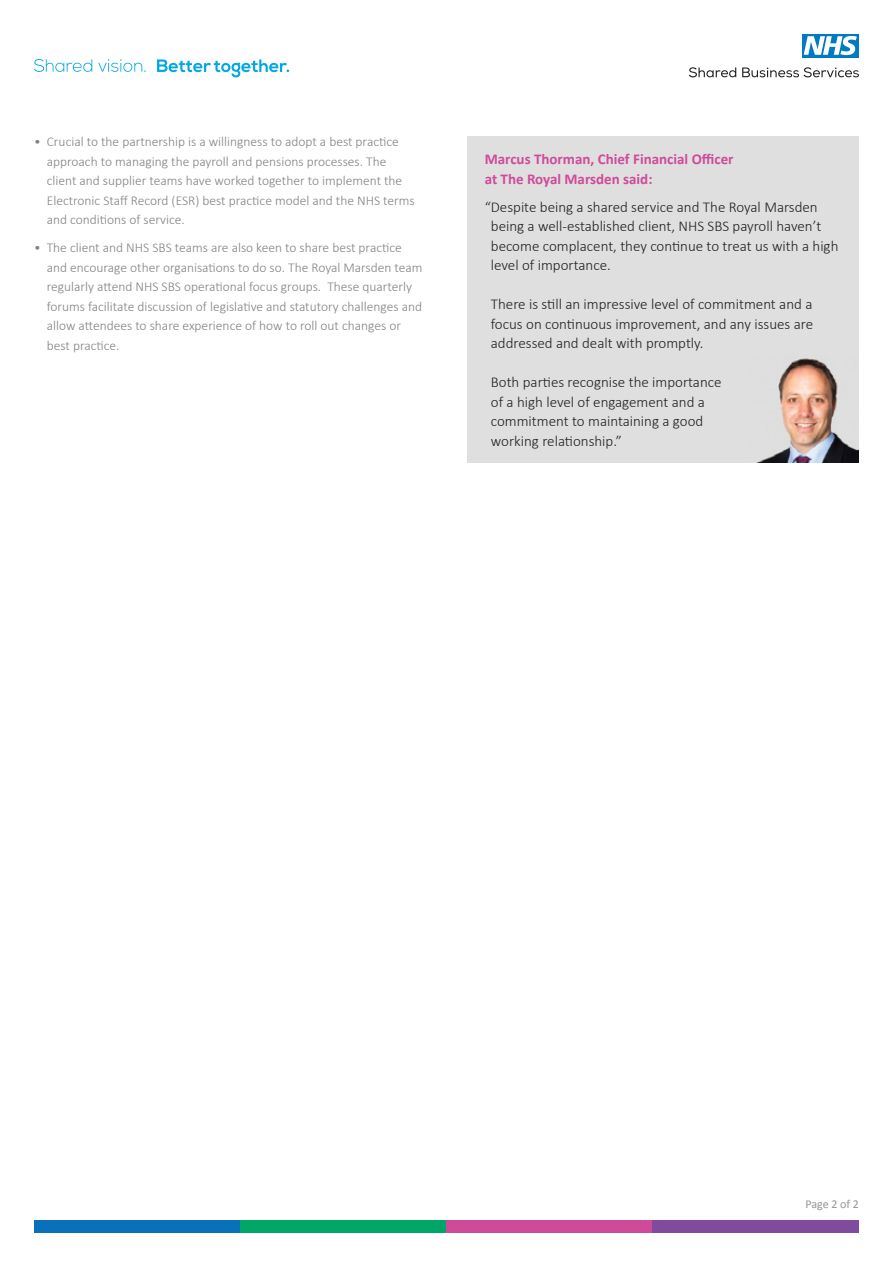
<style>
.page{position:relative;width:893px;height:1263px;background:#fff}
.page>*{position:absolute;margin:0;border:0;box-sizing:border-box;transform-origin:0 0}
.t1{font:300 15px/19.5px "Calibri";color:#231f20}
.t2{font:700 15px/19.5px "Calibri";color:#d04a9a}
.t3{font:300 13.5px/19.5px "Calibri";color:#808285}
.t4{font:12px "Calibri";letter-spacing:-.005em;color:#939598}
</style>
<div class="page">
<div style="left:468px;top:136px;width:391px;height:327px;background:#dfdfdf"></div>
<img style="left:756px;top:358px;width:103px;height:105px">
<div style="left:802px;top:34px;width:57px;height:23px;background:#007ac2"></div>
<svg style="left:804px;top:36px;width:53px;height:19px"></svg>
<svg style="left:689px;top:67px;width:47px;height:10px"></svg>
<svg style="left:742px;top:67px;width:117px;height:10px"></svg>
<svg style="left:34px;top:59px;width:58px;height:13px"></svg>
<svg style="left:98px;top:59px;width:48px;height:13px"></svg>
<svg style="left:157px;top:59px;width:132px;height:18px"></svg>
<div style="left:34px;top:1220px;width:206px;height:13px;background:#0970b9"></div>
<div style="left:240px;top:1220px;width:206px;height:13px;background:#00a668"></div>
<div style="left:446px;top:1220px;width:207px;height:13px;background:#d04a9a"></div>
<div style="left:653px;top:1220px;width:206px;height:13px;background:#804b9d"></div>
<p class="t3" style="left:47px;top:131px;width:369px;text-indent:-13px">• Crucial to the partnership is a willingness to adopt a best practice approach to managing the payroll and pensions processes. The client and supplier teams have worked together to implement the Electronic Staff Record (ESR) best practice model and the NHS terms and conditions of service.</p>
<p class="t3" style="left:47px;top:237px;width:377px;text-indent:-13px">• The client and NHS SBS teams are also keen to share best practice and encourage other organisations to do so. The Royal Marsden team regularly attend NHS SBS operational focus groups. These quarterly forums facilitate discussion of legislative and statutory challenges and allow attendees to share experience of how to roll out changes or best practice.</p>
<p class="t2" style="left:485px;top:150px;width:250px">Marcus Thorman, Chief Financial Officer at The Royal Marsden said:</p>
<p class="t1" style="left:491px;top:196px;width:349px;text-indent:-6px">“Despite being a shared service and The Royal Marsden being a well-established client, NHS SBS payroll haven’t become complacent, they continue to treat us with a high level of importance.</p>
<p class="t1" style="left:491px;top:294px;width:324px;text-align:justify">There is still an impressive level of commitment and a focus on continuous improvement, and any issues are addressed and dealt with promptly.</p>
<p class="t1" style="left:491px;top:372px;width:232px">Both parties recognise the importance of a high level of engagement and a commitment to maintaining a good working relationship.”</p>
<p class="t4" style="left:805px;top:1196px;width:55px">Page 2 of 2</p>
</div>
